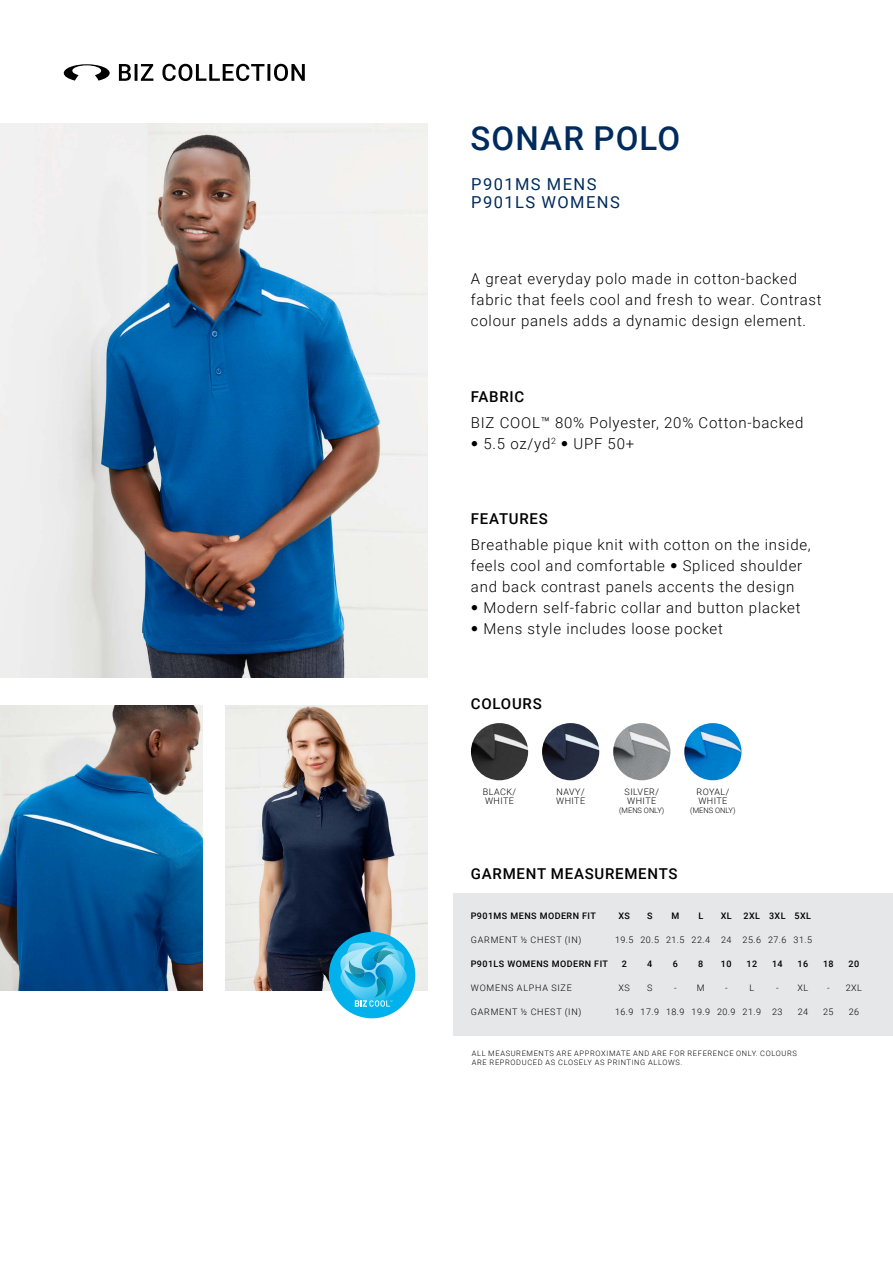
<style>
.page{position:relative;width:893px;height:1263px;background:#fff}
.page>*{position:absolute;margin:0;border:0;box-sizing:border-box;transform-origin:0 0}
.t1{font:500 33px "Roboto";letter-spacing:.035em;color:#002b5c}
.t2{font:16.5px/18px "Roboto";letter-spacing:.085em;color:#002b5c}
.t3{font:300 15px/21px "Roboto";letter-spacing:.05em;color:#000}
.t4{font:500 15px "Roboto";letter-spacing:.05em;color:#000}
.t5{font:300 9px/9px "Roboto";letter-spacing:.05em;color:#000}
.t6{font:500 9px "Roboto";letter-spacing:.05em;color:#000}
.t7{font:300 9px "Roboto";letter-spacing:.085em;color:#000}
.t8{font:300 7.5px/9px "Roboto";letter-spacing:.085em;color:#000}
.t9{font:300 7.5px "Roboto";color:#000}
.s1{font-family:"Helvetica Neue LT Std";font-weight:100;font-stretch:condensed}
</style>
<div class="page">
<img style="left:0;top:124px;width:428px;height:553px">
<img style="left:0;top:705px;width:202px;height:286px">
<img style="left:225px;top:705px;width:203px;height:286px">
<div style="left:454px;top:893px;width:439px;height:142px;background:#e6e7e8"></div>
<img style="left:471px;top:723px;width:57px;height:57px;border-radius:29px">
<img style="left:684px;top:723px;width:57px;height:57px;border-radius:29px">
<img style="left:542px;top:723px;width:57px;height:57px;border-radius:29px">
<img style="left:613px;top:723px;width:57px;height:57px;border-radius:29px">
<div style="left:329px;top:932px;width:86px;height:86px;background:#00b1eb;border-radius:50%"></div>
<svg style="left:339px;top:937px;width:72px;height:74px"></svg>
<svg style="left:119px;top:64px;width:186px;height:17px"></svg>
<svg style="left:64px;top:64px;width:46px;height:17px"></svg>
<h1 class="t1" style="left:470px;top:115px;width:211px">SONAR POLO</h1>
<p class="t2" style="left:471px;top:175px;width:150px">P901MS MENS<br>P901LS WOMENS</p>
<p class="t3" style="left:471px;top:267px;width:352px">A great everyday polo made in cotton-backed fabric that feels cool and fresh to wear. Contrast colour panels adds a dynamic design element.</p>
<p class="t4" style="left:471px;top:386px;width:55px">FABRIC</p>
<p class="t3" style="left:471px;top:411px;width:334px">BIZ COOL™ 80% Polyester, 20% Cotton-backed</p>
<p class="t3" style="left:471px;top:432px;width:165px"><span class="s1">•</span> 5.5 oz/yd<sup>2</sup> <span class="s1">•</span> UPF 50+</p>
<p class="t4" style="left:471px;top:508px;width:78px">FEATURES</p>
<p class="t3" style="left:471px;top:533px;width:341px">Breathable pique knit with cotton on the inside, feels cool and comfortable <span class="s1">•</span> Spliced shoulder and back contrast panels accents the design</p>
<p class="t3" style="left:471px;top:596px;width:331px"><span class="s1">•</span> Modern self-fabric collar and button placket</p>
<p class="t3" style="left:471px;top:617px;width:253px"><span class="s1">•</span> Mens style includes loose pocket</p>
<p class="t4" style="left:471px;top:693px;width:72px">COLOURS</p>
<p class="t5" style="left:483px;top:787px;width:35px">BLACK/<br>WHITE</p>
<p class="t5" style="left:696px;top:787px;width:34px">ROYAL/<br>WHITE</p>
<p class="t9" style="left:690px;top:805px;width:47px">(MENS ONLY)</p>
<p class="t5" style="left:556px;top:787px;width:30px">NAVY/<br>WHITE</p>
<p class="t5" style="left:625px;top:787px;width:36px">SILVER/<br>WHITE</p>
<p class="t9" style="left:619px;top:805px;width:47px">(MENS ONLY)</p>
<p class="t4" style="left:471px;top:863px;width:208px">GARMENT MEASUREMENTS</p>
<p class="t6" style="left:471px;top:909px;width:127px">P901MS MENS MODERN FIT</p>
<p class="t6" style="left:618px;top:909px;width:13px">XS</p>
<p class="t6" style="left:647px;top:909px;width:7px">S</p>
<p class="t6" style="left:671px;top:909px;width:9px">M</p>
<p class="t6" style="left:698px;top:909px;width:6px">L</p>
<p class="t6" style="left:721px;top:909px;width:13px">XL</p>
<p class="t6" style="left:743px;top:909px;width:69px">2XL 3XL 5XL</p>
<p class="t7" style="left:471px;top:933px;width:112px">GARMENT ½ CHEST (IN)</p>
<p class="t5" style="left:615px;top:935px;width:199px">19.5 20.5 21.5 22.4 24 25.6 27.6 31.5</p>
<p class="t6" style="left:471px;top:957px;width:139px">P901LS WOMENS MODERN FIT</p>
<p class="t6" style="left:622px;top:957px;width:7px">2</p>
<p class="t6" style="left:647px;top:957px;width:7px">4</p>
<p class="t6" style="left:673px;top:957px;width:7px">6</p>
<p class="t6" style="left:698px;top:957px;width:7px">8</p>
<p class="t6" style="left:721px;top:957px;width:12px">10</p>
<p class="t6" style="left:746px;top:957px;width:12px">12</p>
<p class="t6" style="left:772px;top:957px;width:12px">14</p>
<p class="t6" style="left:797px;top:957px;width:12px">16</p>
<p class="t6" style="left:823px;top:957px;width:12px">18</p>
<p class="t6" style="left:848px;top:957px;width:12px">20</p>
<p class="t7" style="left:471px;top:982px;width:102px">WOMENS ALPHA SIZE</p>
<p class="t5" style="left:619px;top:983px;width:13px">XS</p>
<p class="t5" style="left:647px;top:983px;width:7px">S</p>
<p class="t5" style="left:674px;top:983px;width:32px">- M</p>
<p class="t5" style="left:725px;top:983px;width:4px">-</p>
<p class="t5" style="left:749px;top:983px;width:6px">L</p>
<p class="t5" style="left:776px;top:983px;width:34px">- XL</p>
<p class="t5" style="left:827px;top:983px;width:36px">- 2XL</p>
<p class="t7" style="left:471px;top:1006px;width:112px">GARMENT ½ CHEST (IN)</p>
<p class="t5" style="left:615px;top:1007px;width:169px">16.9 17.9 18.9 19.9 20.9 21.9 23</p>
<p class="t5" style="left:798px;top:1007px;width:12px">24</p>
<p class="t5" style="left:823px;top:1007px;width:12px">25</p>
<p class="t5" style="left:849px;top:1007px;width:12px">26</p>
<p class="t8" style="left:472px;top:1049px;width:327px">ALL MEASUREMENTS ARE APPROXIMATE AND ARE FOR REFERENCE ONLY. COLOURS<br>ARE REPRODUCED AS CLOSELY AS PRINTING ALLOWS.</p>
</div>
